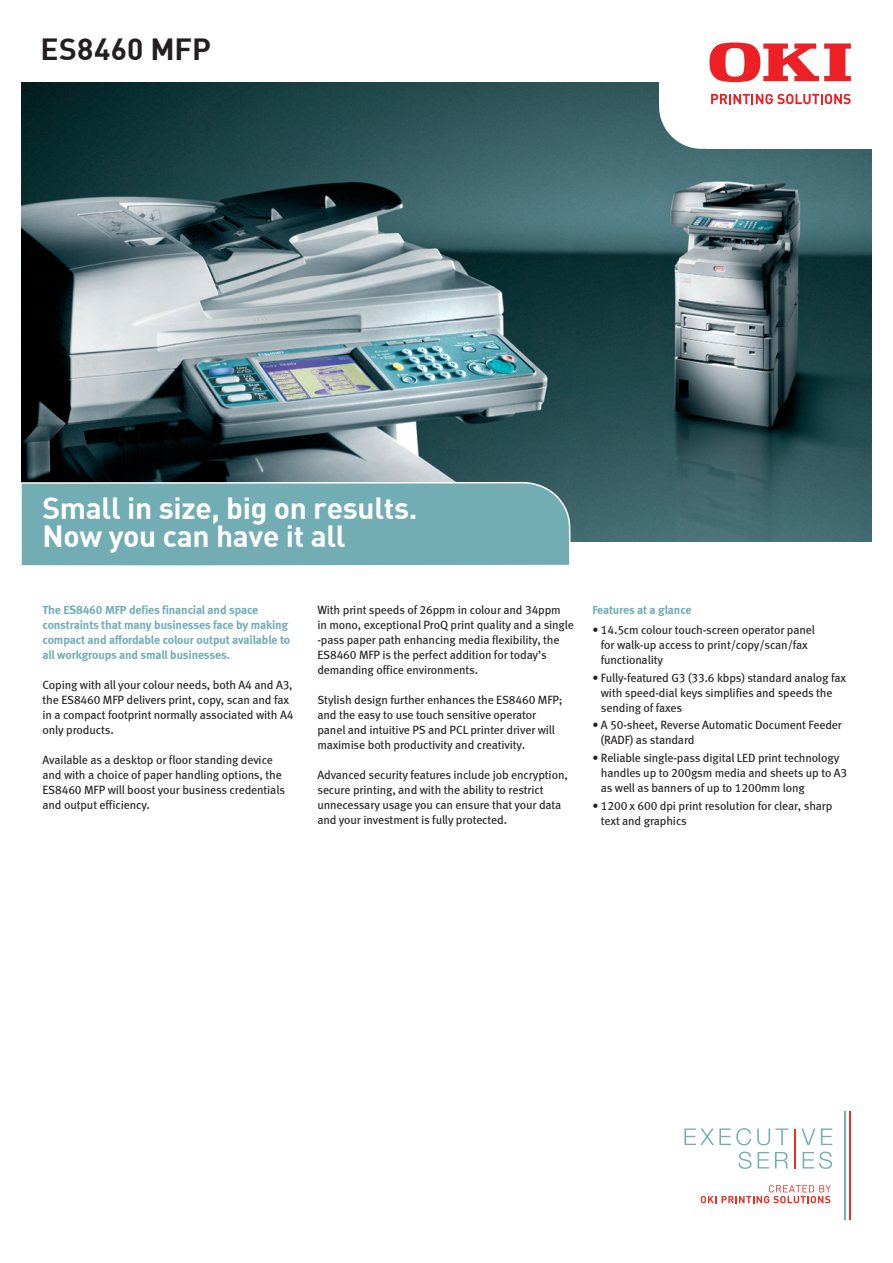
<style>
.page{position:relative;width:893px;height:1263px;background:#fff}
.page>*{position:absolute;margin:0;border:0;box-sizing:border-box;transform-origin:0 0}
.t1{font:700 30px/28.5px "DIN";letter-spacing:-.01em;color:#fff}
.t2{font:700 30px "DIN";letter-spacing:.01em;color:#231f20}
.t3{font:12px/15px "Meta Book LF";letter-spacing:-.01em;color:#231f20}
.t4{font:12px/15px "Meta Bold LF";letter-spacing:-.01em;color:#71adb6}
.t5{font:12px "Meta Bold LF";letter-spacing:-.015em;color:#71adb3}
</style>
<div class="page">
<img style="left:21px;top:83px;width:851px;height:459px">
<div style="left:706px;top:9px;width:181px;height:140px;background:#fff"></div>
<svg style="left:684px;top:1128px;width:67px;height:17px"></svg>
<svg style="left:757px;top:1128px;width:32px;height:17px"></svg>
<svg style="left:801px;top:1128px;width:14px;height:17px"></svg>
<svg style="left:821px;top:1128px;width:11px;height:17px"></svg>
<svg style="left:738px;top:1151px;width:13px;height:18px"></svg>
<svg style="left:758px;top:1152px;width:11px;height:16px"></svg>
<svg style="left:775px;top:1152px;width:13px;height:16px"></svg>
<svg style="left:803px;top:1151px;width:29px;height:18px"></svg>
<svg style="left:701px;top:1185px;width:130px;height:18px"></svg>
<hr style="left:794px;top:1128px;width:2px;height:40px;background:#ee2e22">
<hr style="left:844px;top:1111px;width:2px;height:109px;background:#72aeb6">
<hr style="left:849px;top:1111px;width:2px;height:109px;background:#ee2e22">
<div style="left:659px;top:64px;width:85px;height:85px;background:#fff;border-radius:50%"></div>
<svg style="left:711px;top:94px;width:140px;height:10px"></svg>
<svg style="left:709px;top:43px;width:142px;height:39px"></svg>
<div style="left:21px;top:481px;width:551px;height:85px;background:#71adb3"></div>
<div style="left:659px;top:10px;width:47px;height:96px;background:#fff"></div>
<h1 class="t2" style="left:40px;top:30px;width:172px">ES8460 MFP</h1>
<h1 class="t1" style="left:43px;top:492px;width:376px">Small in size, big on results.<br>Now you can have it all</h1>
<p class="t4" style="left:43px;top:602px;width:249px">The ES8460 MFP defies financial and space constraints that many businesses face by making compact and affordable colour output available to all workgroups and small businesses.</p>
<p class="t3" style="left:43px;top:677px;width:252px">Coping with all your colour needs, both A4 and A3, the ES8460 MFP delivers print, copy, scan and fax in a compact footprint normally associated with A4 only products.</p>
<p class="t3" style="left:43px;top:752px;width:244px">Available as a desktop or floor standing device and with a choice of paper handling options, the ES8460 MFP will boost your business credentials and output efficiency.</p>
<p class="t3" style="left:317px;top:602px;width:258px">With print speeds of 26ppm in colour and 34ppm<br>in mono, exceptional ProQ print quality and a single -pass paper path enhancing media flexibility, the ES8460 MFP is the perfect addition for today’s demanding office environments.</p>
<p class="t3" style="left:317px;top:692px;width:247px">Stylish design further enhances the ES8460 MFP; and the easy to use touch sensitive operator panel and intuitive PS and PCL printer driver will maximise both productivity and creativity.</p>
<p class="t3" style="left:317px;top:767px;width:252px">Advanced security features include job encryption, secure printing, and with the ability to restrict unnecessary usage you can ensure that your data and your investment is fully protected.</p>
<p class="t5" style="left:592px;top:603px;width:101px">Features at a glance</p>
<p class="t3" style="left:601px;top:622px;width:216px;text-indent:-9px">• 14.5cm colour touch-screen operator panel for walk-up access to print/copy/scan/fax functionality</p>
<p class="t3" style="left:601px;top:670px;width:247px;text-indent:-9px">• Fully-featured G3 (33.6 kbps) standard analog fax with speed-dial keys simplifies and speeds the sending of faxes</p>
<p class="t3" style="left:601px;top:718px;width:243px;text-indent:-9px">• A 50-sheet, Reverse Automatic Document Feeder (RADF) as standard</p>
<p class="t3" style="left:601px;top:751px;width:248px;text-indent:-9px">• Reliable single-pass digital LED print technology handles up to 200gsm media and sheets up to A3 as well as banners of up to 1200mm long</p>
<p class="t3" style="left:601px;top:799px;width:233px;text-indent:-9px">• 1200 x 600 dpi print resolution for clear, sharp text and graphics</p>
</div>
